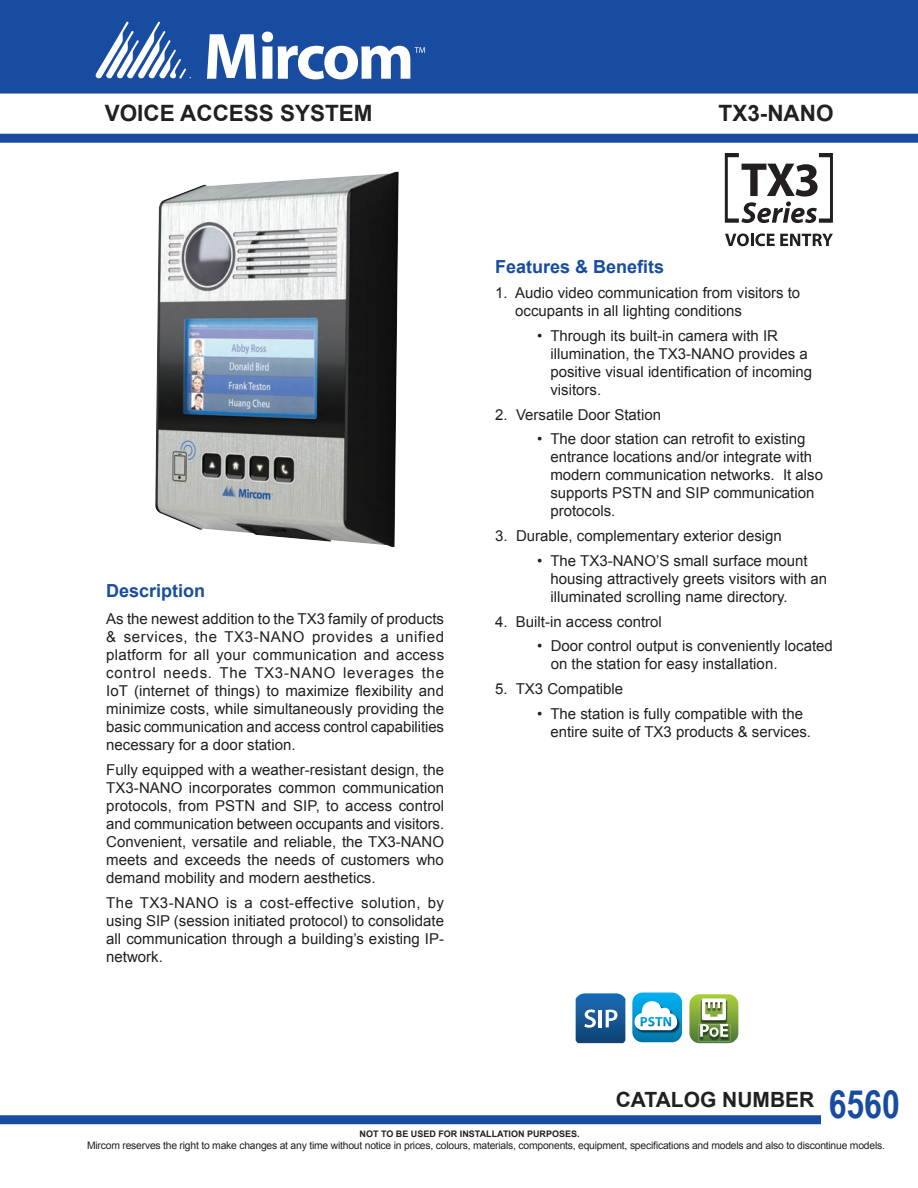
<style>
.page{position:relative;width:918px;height:1188px;background:#fff}
.page>*{position:absolute;margin:0;border:0;box-sizing:border-box;transform-origin:0 0}
.t1{font:700 39px "Arial Narrow";color:#184ca0}
.t2{font:700 22.5px "Arial";color:#231f20}
.t3{font:700 21px "Arial";color:#231f20}
.t4{font:700 18px "Arial";color:#184ca0}
.t5{font:15px/18px "Arial";color:#231f20}
.t6{font:10.35px "Arial";letter-spacing:-.02em;color:#231f20}
.t7{font:700 9px "Arial";color:#231f20}
</style>
<div class="page">
<div style="left:0;top:134px;width:918px;height:9px;background:#184ca0"></div>
<div style="left:0;top:1115px;width:821px;height:9px;background:#184ca0"></div>
<img style="left:155px;top:172px;width:244px;height:375px">
<div style="left:1px;top:1px;width:916px;height:92px;background:#184ca0"></div>
<div style="left:0;top:0;width:918px;height:94px;border:2px solid #184ca0"></div>
<svg style="left:207px;top:34px;width:49px;height:45px"></svg>
<svg style="left:262px;top:32px;width:163px;height:47px"></svg>
<svg style="left:96px;top:22px;width:95px;height:57px"></svg>
<svg style="left:725px;top:233px;width:108px;height:13px"></svg>
<svg style="left:725px;top:153px;width:108px;height:70px"></svg>
<svg style="left:632px;top:993px;width:50px;height:49px"></svg>
<svg style="left:576px;top:993px;width:49px;height:50px;background:#346da3"></svg>
<svg style="left:689px;top:994px;width:49px;height:49px"></svg>
<h2 class="t2" style="left:105px;top:98px;width:269px">VOICE ACCESS SYSTEM</h2>
<h2 class="t2" style="left:719px;top:98px;width:116px">TX3-NANO</h2>
<p class="t4" style="left:106px;top:579px;width:101px">Description</p>
<p class="t5" style="left:106px;top:610px;width:339px;text-align:justify">As the newest addition to the TX3 family of products &amp; services, the TX3-NANO provides a unified platform for all your communication and access control needs. The TX3-NANO leverages the IoT (internet of things) to maximize flexibility and minimize costs, while simultaneously providing the basic communication and access control capabilities necessary for a door station.</p>
<p class="t5" style="left:106px;top:761px;width:339px;text-align:justify">Fully equipped with a weather-resistant design, the TX3-NANO incorporates common communication protocols, from PSTN and SIP, to access control and communication between occupants and visitors.<br>Convenient, versatile and reliable, the TX3-NANO meets and exceeds the needs of customers who demand mobility and modern aesthetics.</p>
<p class="t5" style="left:106px;top:894px;width:339px;text-align:justify">The TX3-NANO is a cost-effective solution, by using SIP (session initiated protocol) to consolidate all communication through a building’s existing IP&shy;network.</p>
<p class="t4" style="left:495px;top:255px;width:171px">Features &amp; Benefits</p>
<p class="t5" style="left:515px;top:284px;width:287px;text-indent:-20px">1. Audio video communication from visitors to occupants in all lighting conditions</p>
<p class="t5" style="left:550px;top:327px;width:263px;text-indent:-13px">• Through its built-in camera with IR illumination, the TX3-NANO provides a positive visual identification of incoming visitors.</p>
<p class="t5" style="left:495px;top:406px;width:167px">2. Versatile Door Station</p>
<p class="t5" style="left:550px;top:430px;width:274px;text-indent:-13px">• The door station can retrofit to existing entrance locations and/or integrate with modern communication networks. It also supports PSTN and SIP communication protocols.</p>
<p class="t5" style="left:495px;top:527px;width:288px">3. Durable, complementary exterior design</p>
<p class="t5" style="left:550px;top:552px;width:278px;text-indent:-13px">• The TX3-NANO’S small surface mount housing attractively greets visitors with an illuminated scrolling name directory.</p>
<p class="t5" style="left:495px;top:613px;width:168px">4. Built-in access control</p>
<p class="t5" style="left:551px;top:637px;width:284px;text-indent:-14px">• Door control output is conveniently located on the station for easy installation.</p>
<p class="t5" style="left:495px;top:680px;width:130px">5. TX3 Compatible</p>
<p class="t5" style="left:550px;top:705px;width:262px;text-indent:-13px">• The station is fully compatible with the entire suite of TX3 products &amp; services.</p>
<h3 class="t3" style="left:616px;top:1086px;width:200px">CATALOG NUMBER</h3>
<h1 class="t1" style="left:829px;top:1075px;width:73px">6560</h1>
<p class="t7" style="left:360px;top:1128px;width:222px">NOT TO BE USED FOR INSTALLATION PURPOSES.</p>
<p class="t6" style="left:87px;top:1139px;width:799px">Mircom reserves the right to make changes at any time without notice in prices, colours, materials, components, equipment, specifications and models and also to discontinue models.</p>
</div>
